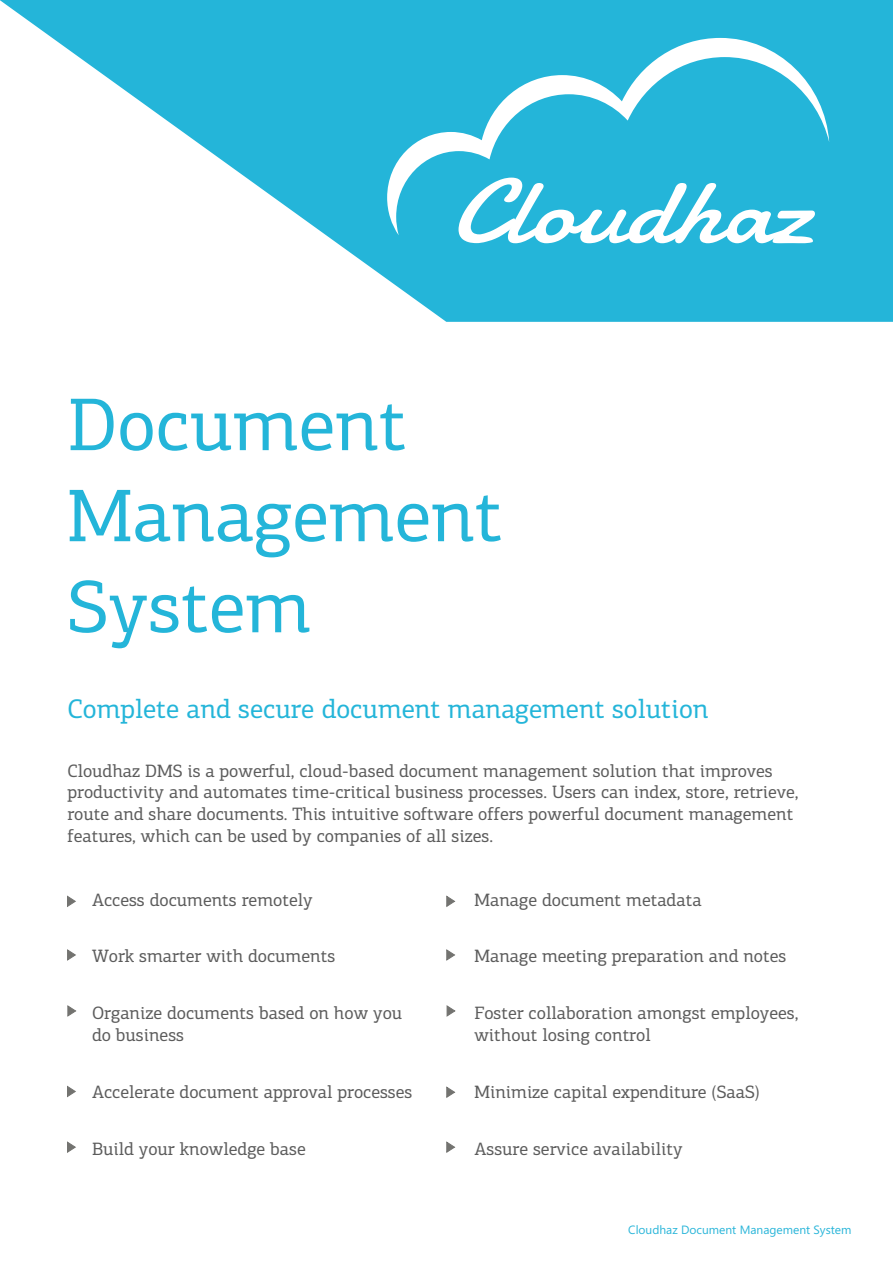
<style>
.page{position:relative;width:893px;height:1263px;background:#fff}
.page>*{position:absolute;margin:0;border:0;box-sizing:border-box;transform-origin:0 0}
.t1{font:75px/91.1px "PF Agora Slab Pro";color:#24b5d9}
.t2{font:27px "PF Agora Slab Pro";color:#24b5d9}
.t3{font:18px/21.9px "PF Agora Slab Pro";color:#5c5c5c}
.t4{font:12px "Ebrima";color:#29b5d9}
</style>
<div class="page">
<svg style="left:0;top:0;width:893px;height:322px;fill:#24b5d9"></svg>
<svg style="left:387px;top:38px;width:442px;height:197px;background:#42bfde"></svg>
<svg style="left:459px;top:178px;width:356px;height:66px"></svg>
<svg style="left:67px;top:895px;width:9px;height:12px"></svg>
<svg style="left:67px;top:1005px;width:10px;height:12px"></svg>
<svg style="left:67px;top:949px;width:9px;height:12px"></svg>
<svg style="left:67px;top:1085px;width:9px;height:13px"></svg>
<svg style="left:67px;top:1141px;width:9px;height:12px"></svg>
<svg style="left:446px;top:895px;width:10px;height:12px"></svg>
<svg style="left:446px;top:1005px;width:10px;height:12px"></svg>
<svg style="left:446px;top:949px;width:10px;height:12px"></svg>
<svg style="left:446px;top:1086px;width:10px;height:12px"></svg>
<svg style="left:446px;top:1141px;width:10px;height:12px"></svg>
<h1 class="t1" style="left:68px;top:386px;width:437px">Document<br>Management<br>System</h1>
<h2 class="t2" style="left:68px;top:698px;width:643px">Complete and secure document management solution</h2>
<p class="t3" style="left:67px;top:761px;width:733px">Cloudhaz DMS is a powerful, cloud-based document management solution that improves productivity and automates time-critical business processes. Users can index, store, retrieve, route and share documents. This intuitive software offers powerful document management features, which can be used by companies of all sizes.</p>
<p class="t3" style="left:92px;top:890px;width:222px">Access documents remotely</p>
<p class="t3" style="left:92px;top:947px;width:245px">Work smarter with documents</p>
<p class="t3" style="left:92px;top:1004px;width:312px">Organize documents based on how you do business</p>
<p class="t3" style="left:92px;top:1082px;width:322px">Accelerate document approval processes</p>
<p class="t3" style="left:92px;top:1139px;width:215px">Build your knowledge base</p>
<p class="t3" style="left:474px;top:890px;width:229px">Manage document metadata</p>
<p class="t3" style="left:474px;top:947px;width:313px">Manage meeting preparation and notes</p>
<p class="t3" style="left:474px;top:1004px;width:326px">Foster collaboration amongst employees, without losing control</p>
<p class="t3" style="left:474px;top:1082px;width:287px">Minimize capital expenditure (SaaS)</p>
<p class="t3" style="left:474px;top:1139px;width:210px">Assure service availability</p>
<p class="t4" style="left:628px;top:1225px;width:225px">Cloudhaz Document Management System</p>
</div>
